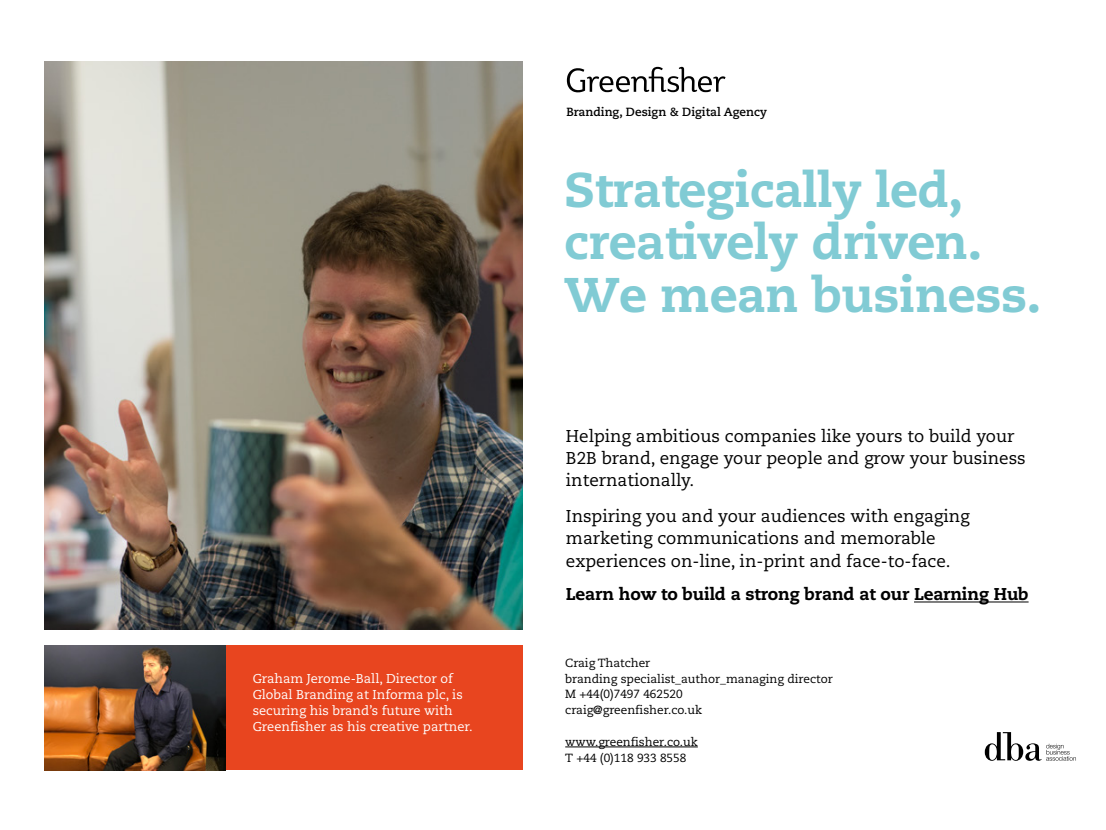
<style>
.page{position:relative;width:1106px;height:830px;background:#fff}
.page>*{position:absolute;margin:0;border:0;box-sizing:border-box;transform-origin:0 0}
.t1{font:800 48.62px/52.5px "Caecilia LT";letter-spacing:-.01em;color:#81cbd4}
.t2{font:17.12px/22.4px "Caecilia LT";color:#000}
.t3{font:800 17.12px "Caecilia LT";letter-spacing:-.01em;color:#000}
.t4{font:12.75px/15.8px "Caecilia LT";color:#fff}
.t5{font:11.88px/15.8px "Caecilia LT";color:#000}
.t6{font:700 11.88px "Caecilia LT";color:#000}
</style>
<div class="page">
<img style="left:44px;top:62px;width:479px;height:567px">
<div style="left:226px;top:645px;width:297px;height:124px;background:#e8451f"></div>
<img style="left:44px;top:645px;width:182px;height:124px">
<svg style="left:567px;top:67px;width:158px;height:25px"></svg>
<hr style="left:565px;top:746px;width:133px;height:1px;background:#000">
<svg style="left:984px;top:732px;width:92px;height:28px"></svg>
<hr style="left:914px;top:601px;width:114px;height:1px;background:#000">
<p class="t4" style="left:253px;top:671px;width:222px">Graham Jerome-Ball, Director of Global Branding at Informa plc, is securing his brand’s future with Greenfisher as his creative partner.</p>
<p class="t6" style="left:566px;top:105px;width:202px">Branding, Design &amp; Digital Agency</p>
<h1 class="t1" style="left:564px;top:163px;width:478px">Strategically led, creatively driven.<br>We mean business.</h1>
<p class="t2" style="left:566px;top:424px;width:461px">Helping ambitious companies like yours to build your<br>B2B brand, engage your people and grow your business internationally.</p>
<p class="t2" style="left:566px;top:505px;width:405px">Inspiring you and your audiences with engaging marketing communications and memorable experiences on-line, in-print and face-to-face.</p>
<p class="t3" style="left:566px;top:583px;width:464px">Learn how to build a strong brand at our Learning Hub</p>
<p class="t5" style="left:565px;top:654px;width:269px">Craig Thatcher<br>branding specialist_author_managing director<br>M +44(0)7497 462520<br>craig@greenfisher.co.uk</p>
<p class="t5" style="left:565px;top:733px;width:134px">www.greenfisher.co.uk<br>T +44 (0)118 933 8558</p>
</div>
